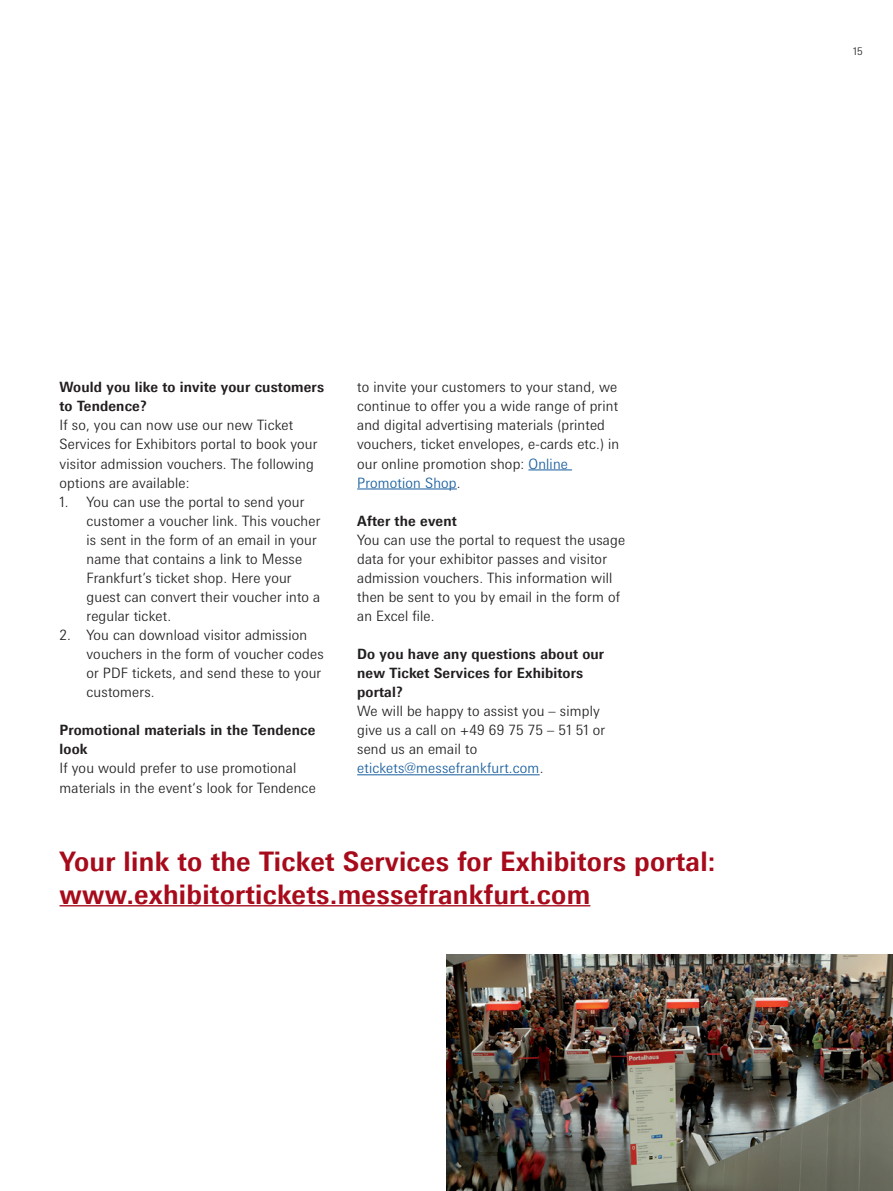
<style>
.page{position:relative;width:893px;height:1191px;background:#fff}
.page>*{position:absolute;margin:0;border:0;box-sizing:border-box;transform-origin:0 0}
.t1{font:700 27px/32.7px "Messe Univers";letter-spacing:.01em;color:#a70a1a}
.t2{font:300 14.25px/19px "Messe Univers";letter-spacing:.01em;color:#231f20}
.t3{font:700 14.25px/19px "Messe Univers";letter-spacing:.01em;color:#231f20}
.t4{font:300 10.5px "Messe Univers";color:#231f20}
.s1{color:#175d9e}
</style>
<div class="page">
<img style="left:446px;top:954px;width:447px;height:237px">
<hr style="left:528px;top:469px;width:44px;height:1px;background:#175d9e">
<hr style="left:357px;top:488px;width:100px;height:1px;background:#175d9e">
<hr style="left:357px;top:774px;width:183px;height:1px;background:#175d9e">
<hr style="left:60px;top:905px;width:530px;height:1px;background:#a70a1a">
<p class="t3" style="left:60px;top:377px;width:266px">Would you like to invite your customers to Tendence?</p>
<p class="t2" style="left:60px;top:415px;width:259px">If so, you can now use our new Ticket Services for Exhibitors portal to book your visitor admission vouchers. The following options are available:</p>
<p class="t2" style="left:87px;top:492px;width:235px;text-indent:-27px">1. You can use the portal to send your customer a voucher link. This voucher is sent in the form of an email in your name that contains a link to Messe Frankfurt’s ticket shop. Here your guest can convert their voucher into a regular ticket.</p>
<p class="t2" style="left:87px;top:625px;width:239px;text-indent:-27px">2. You can download visitor admission vouchers in the form of voucher codes or PDF tickets, and send these to your customers.</p>
<p class="t3" style="left:60px;top:720px;width:257px">Promotional materials in the Tendence look</p>
<p class="t2" style="left:60px;top:758px;width:258px">If you would prefer to use promotional materials in the event‘s look for Tendence</p>
<p class="t2" style="left:357px;top:377px;width:264px">to invite your customers to your stand, we continue to offer you a wide range of print and digital advertising materials (printed vouchers, ticket envelopes, e-cards etc.) in our online promotion shop: <span class="s1">Online Promotion Shop</span>.</p>
<p class="t3" style="left:357px;top:511px;width:101px">After the event</p>
<p class="t2" style="left:357px;top:530px;width:269px">You can use the portal to request the usage data for your exhibitor passes and visitor admission vouchers. This information will then be sent to you by email in the form of an Excel file.</p>
<p class="t3" style="left:357px;top:644px;width:249px">Do you have any questions about our new Ticket Services for Exhibitors portal?</p>
<p class="t2" style="left:357px;top:701px;width:249px">We will be happy to assist you – simply give us a call on +49 69 75 75 – 51 51 or send us an email to <span class="s1">etickets@messefrankfurt.com</span>.</p>
<h1 class="t1" style="left:60px;top:844px;width:658px">Your link to the Ticket Services for Exhibitors portal: www.exhibitortickets.messefrankfurt.com</h1>
<p class="t4" style="left:853px;top:45px;width:11px">15</p>
</div>
